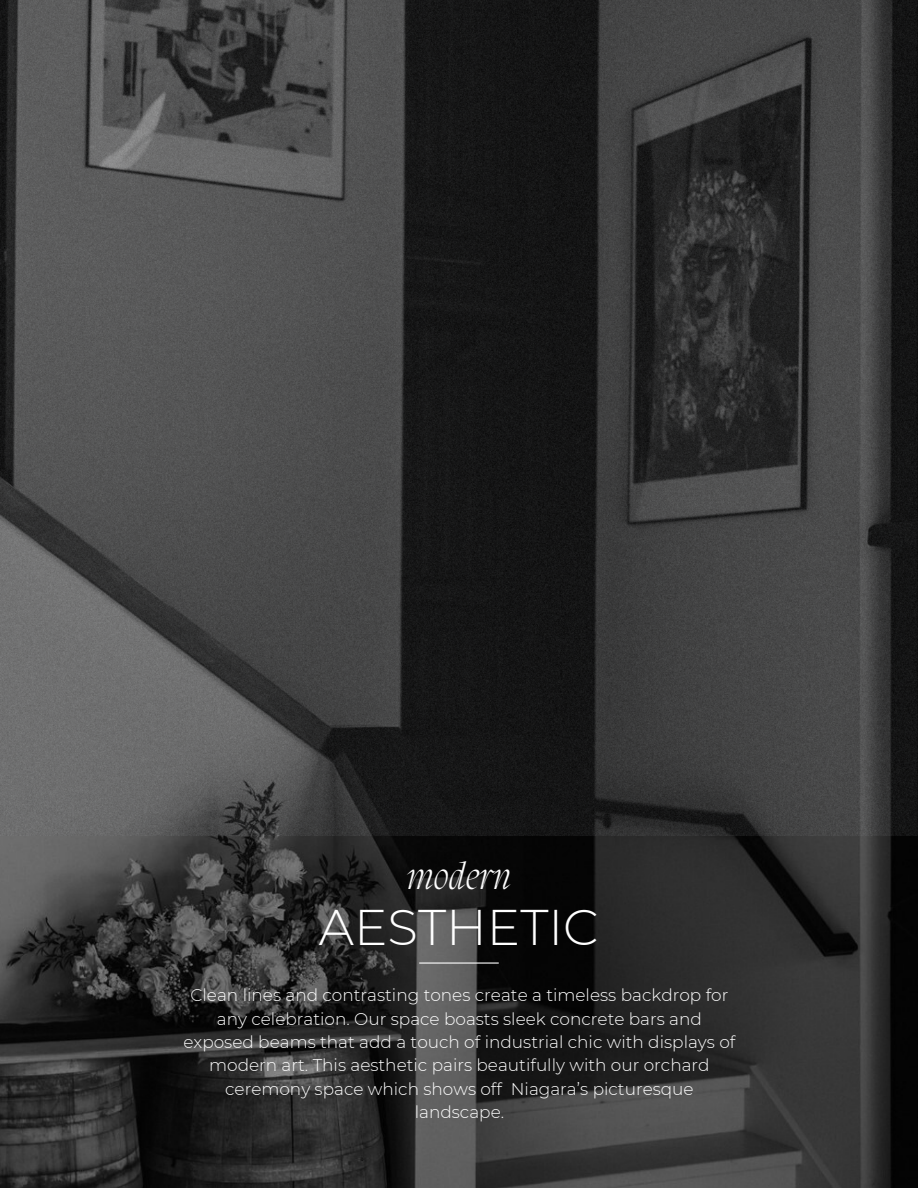
<style>
.page{position:relative;width:918px;height:1188px;background:#fff}
.page>*{position:absolute;margin:0;border:0;box-sizing:border-box;transform-origin:0 0}
.t1{font:300 49.95px "Montserrat";color:#fff}
.t2{font:italic 200 36.75px "Migra";color:#fff}
.t3{font:300 16.95px/23.2px "Montserrat";color:#fff;text-align:center}
</style>
<div class="page">
<img style="left:0;top:0;width:918px;height:1188px">
<hr style="left:419px;top:962px;width:80px;height:2px;background:#fff">
<img style="left:1px;top:0;width:917px;height:835px">
<p class="t2" style="left:407px;top:859px;width:106px">modern</p>
<p class="t1" style="left:319px;top:897px;width:282px">AESTHETIC</p>
<p class="t3" style="left:184px;top:984px;width:553px">Clean lines and contrasting tones create a timeless backdrop for any celebration. Our space boasts sleek concrete bars and exposed beams that add a touch of industrial chic with displays of modern art. This aesthetic pairs beautifully with our orchard ceremony space which shows off Niagara’s picturesque landscape.</p>
</div>
